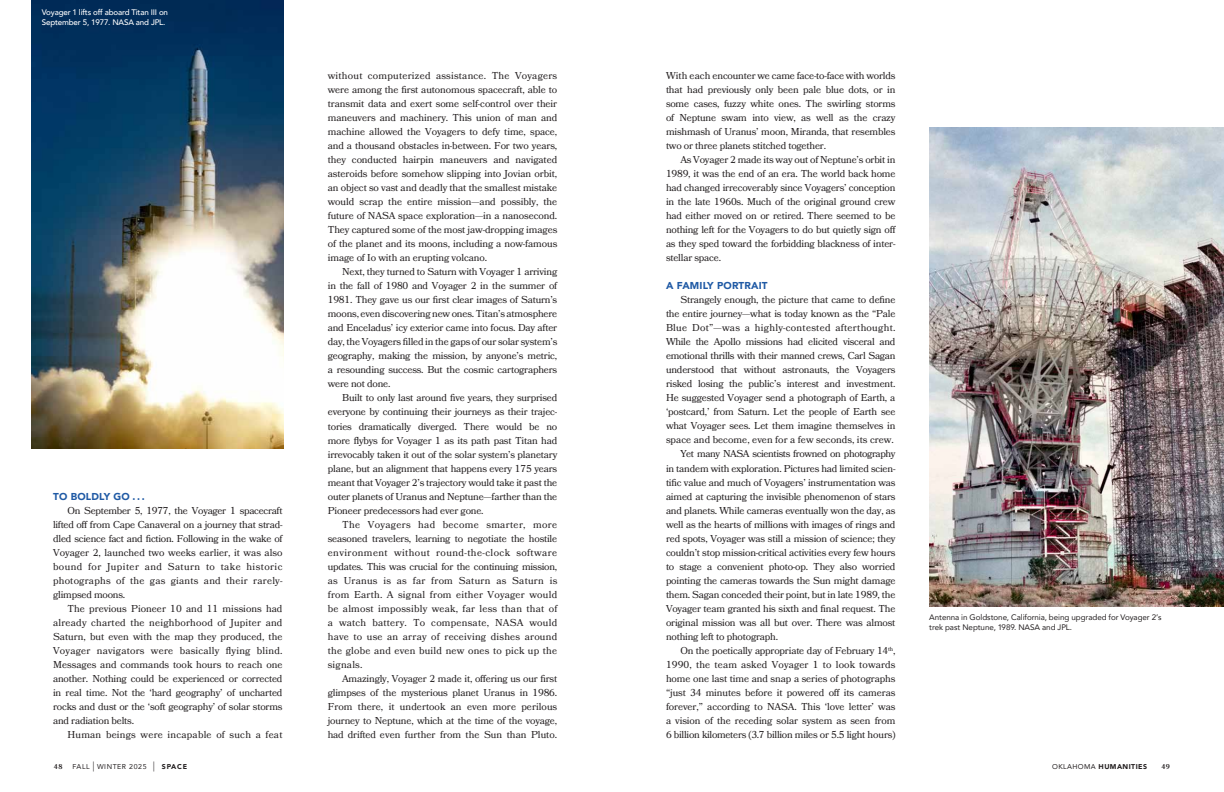
<style>
.page{position:relative;width:1224px;height:792px;background:#fff}
.page>*{position:absolute;margin:0;border:0;box-sizing:border-box;transform-origin:0 0}
.t1{font:10px/14px "Bookmania";letter-spacing:-.02em;color:#231f20;text-align:justify}
.t2{font:10px "Bookmania";letter-spacing:.025em;color:#231f20}
.t3{font:10px "Bookmania";color:#231f20}
.t4{font:10px "Bookmania";letter-spacing:-.04em;color:#231f20}
.t5{font:10px "Bookmania";letter-spacing:.01em;color:#231f20}
.t6{font:10px "Bookmania";letter-spacing:.02em;color:#231f20}
.t7{font:900 10px "Avenir";letter-spacing:.02em;color:#205aa5}
.t8{font:8px/10px "Avenir";letter-spacing:-.005em;color:#231f20}
.t9{font:500 8px/10px "Avenir";letter-spacing:-.02em;color:#fff}
.t10{font:7px "Avenir";letter-spacing:.08em;color:#231f20}
.t11{font:900 7px "Avenir";letter-spacing:.06em;color:#231f20}
.t12{font:600 7px "Bookmania";color:#231f20}
.t13{font:600 7px "Bookmania";color:#231f20}
.s1{font-weight:300;font-size:10px}
.s2{font-weight:900}
.s3{font-weight:400}
</style>
<div class="page">
<img style="left:32px;top:0;width:252px;height:448px">
<img style="left:929px;top:127px;width:295px;height:479px">
<p class="t9" style="left:42px;top:7px;width:128px">Voyager 1 lifts off aboard Titan III on<br>September 5, 1977. NASA and JPL.</p>
<p class="t7" style="left:53px;top:488px;width:93px">TO BOLDLY GO . . .</p>
<p class="t1" style="left:53px;top:504px;width:231px;text-indent:14px">On September 5, 1977, the Voyager 1 spacecraft lifted off from Cape Canaveral on a journey that strad&shy;dled science fact and fiction. Following in the wake of Voyager 2, launched two weeks earlier, it was also bound for Jupiter and Saturn to take historic photographs of the gas giants and their rarely&shy;glimpsed moons.</p>
<p class="t1" style="left:53px;top:602px;width:231px;text-indent:14px">The previous Pioneer 10 and 11 missions had already charted the neighborhood of Jupiter and Saturn, but even with the map they produced, the Voyager navigators were basically flying blind.<br>Messages and commands took hours to reach one another. Nothing could be experienced or corrected in real time. Not the ‘hard geography’ of uncharted rocks and dust or the ‘soft geography’ of solar storms and radiation belts.</p>
<p class="t6" style="left:67px;top:729px;width:217px">Human beings were incapable of such a feat</p>
<p class="t1" style="left:328px;top:69px;width:231px">without computerized assistance. The Voyagers were among the first autonomous spacecraft, able to transmit data and exert some self-control over their maneuvers and machinery. This union of man and machine allowed the Voyagers to defy time, space, and a thousand obstacles in-between. For two years, they conducted hairpin maneuvers and navigated asteroids before somehow slipping into Jovian orbit, an object so vast and deadly that the smallest mistake would scrap the entire mission—and possibly, the future of NASA space exploration—in a nanosecond.<br>They captured some of the most jaw-dropping images of the planet and its moons, including a now-famous image of Io with an erupting volcano.</p>
<p class="t1" style="left:328px;top:265px;width:231px;text-indent:14px">Next, they turned to Saturn with Voyager 1 arriving in the fall of 1980 and Voyager 2 in the summer of 1981. They gave us our first clear images of Saturn’s moons, even discovering new ones. Titan’s atmosphere and Enceladus’ icy exterior came into focus. Day after day, the Voyagers filled in the gaps of our solar system’s geography, making the mission, by anyone’s metric, a resounding success. But the cosmic cartographers were not done.</p>
<p class="t1" style="left:328px;top:391px;width:231px;text-indent:14px">Built to only last around five years, they surprised everyone by continuing their journeys as their trajec&shy;tories dramatically diverged. There would be no more flybys for Voyager 1 as its path past Titan had irrevocably taken it out of the solar system’s planetary plane, but an alignment that happens every 175 years meant that Voyager 2’s trajectory would take it past the outer planets of Uranus and Neptune—farther than the Pioneer predecessors had ever gone.</p>
<p class="t1" style="left:328px;top:517px;width:231px;text-indent:14px">The Voyagers had become smarter, more seasoned travelers, learning to negotiate the hostile environment without round-the-clock software updates. This was crucial for the continuing mission, as Uranus is as far from Saturn as Saturn is from Earth. A signal from either Voyager would be almost impossibly weak, far less than that of a watch battery. To compensate, NASA would have to use an array of receiving dishes around the globe and even build new ones to pick up the signals.</p>
<p class="t1" style="left:328px;top:671px;width:231px;text-indent:14px">Amazingly, Voyager 2 made it, offering us our first glimpses of the mysterious planet Uranus in 1986.<br>From there, it undertook an even more perilous journey to Neptune, which at the time of the voyage, had drifted even further from the Sun than Pluto.</p>
<p class="t1" style="left:666px;top:68px;width:231px">With each encounter we came face-to-face with worlds that had previously only been pale blue dots, or in some cases, fuzzy white ones. The swirling storms of Neptune swam into view, as well as the crazy mishmash of Uranus’ moon, Miranda, that resembles two or three planets stitched together.</p>
<p class="t1" style="left:666px;top:153px;width:232px;text-indent:14px">As Voyager 2 made its way out of Neptune’s orbit in 1989, it was the end of an era. The world back home had changed irrecoverably since Voyagers’ conception in the late 1960s. Much of the original ground crew had either moved on or retired. There seemed to be nothing left for the Voyagers to do but quietly sign off as they sped toward the forbidding blackness of inter&shy;stellar space.</p>
<p class="t7" style="left:666px;top:277px;width:103px">A FAMILY PORTRAIT</p>
<p class="t1" style="left:680px;top:293px;width:217px">Strangely enough, the picture that came to define</p>
<p class="t1" style="left:666px;top:307px;width:231px">the entire journey—what is today known as the “Pale</p>
<p class="t2" style="left:666px;top:322px;width:231px">Blue Dot”—was a highly-contested afterthought.</p>
<p class="t1" style="left:666px;top:335px;width:231px">While the Apollo missions had elicited visceral and</p>
<p class="t1" style="left:666px;top:349px;width:231px">emotional thrills with their manned crews, Carl Sagan</p>
<p class="t1" style="left:666px;top:363px;width:231px">understood that without astronauts, the Voyagers</p>
<p class="t1" style="left:666px;top:377px;width:231px">risked losing the public’s interest and investment.</p>
<p class="t1" style="left:666px;top:391px;width:231px">He suggested Voyager send a photograph of Earth, a</p>
<p class="t1" style="left:666px;top:405px;width:231px">‘postcard,’ from Saturn. Let the people of Earth see</p>
<p class="t1" style="left:666px;top:419px;width:231px">what Voyager sees. Let them imagine themselves in</p>
<p class="t3" style="left:666px;top:434px;width:229px">space and become, even for a few seconds, its crew.</p>
<p class="t4" style="left:680px;top:448px;width:217px">Yet many NASA scientists frowned on photography</p>
<p class="t1" style="left:666px;top:461px;width:231px">in tandem with exploration. Pictures had limited scien-</p>
<p class="t1" style="left:666px;top:475px;width:231px">tific value and much of Voyagers’ instrumentation was</p>
<p class="t1" style="left:666px;top:489px;width:231px">aimed at capturing the invisible phenomenon of stars</p>
<p class="t1" style="left:666px;top:503px;width:231px">and planets. While cameras eventually won the day, as</p>
<p class="t1" style="left:666px;top:517px;width:231px">well as the hearts of millions with images of rings and</p>
<p class="t1" style="left:666px;top:531px;width:231px">red spots, Voyager was still a mission of science; they</p>
<p class="t1" style="left:666px;top:545px;width:231px">couldn’t stop mission-critical activities every few hours</p>
<p class="t1" style="left:666px;top:559px;width:231px">to stage a convenient photo-op. They also worried</p>
<p class="t1" style="left:666px;top:573px;width:231px">pointing the cameras towards the Sun might damage</p>
<p class="t1" style="left:666px;top:587px;width:231px">them. Sagan conceded their point, but in late 1989, the</p>
<p class="t1" style="left:666px;top:601px;width:231px">Voyager team granted his sixth and final request. The</p>
<p class="t1" style="left:666px;top:615px;width:231px">original mission was all but over. There was almost</p>
<p class="t1" style="left:666px;top:629px;width:114px">nothing left to photograph.</p>
<p class="t1" style="left:680px;top:643px;width:217px">On the poetically appropriate day of February 14<sup>th</sup>,</p>
<p class="t5" style="left:666px;top:659px;width:231px">1990, the team asked Voyager 1 to look towards</p>
<p class="t1" style="left:666px;top:671px;width:231px">home one last time and snap a series of photographs</p>
<p class="t1" style="left:666px;top:685px;width:231px">“just 34 minutes before it powered off its cameras</p>
<p class="t1" style="left:666px;top:700px;width:231px">forever,” according to NASA. This ‘love letter’ was</p>
<p class="t1" style="left:666px;top:714px;width:231px">a vision of the receding solar system as seen from</p>
<p class="t1" style="left:666px;top:728px;width:231px">6 billion kilometers (3.7 billion miles or 5.5 light hours)</p>
<p class="t8" style="left:929px;top:612px;width:234px">Antenna in Goldstone, California, being upgraded for Voyager 2’s trek past Neptune, 1989. NASA and JPL.</p>
<p class="t12" style="left:54px;top:762px;width:10px">48</p>
<p class="t10" style="left:72px;top:761px;width:116px">FALL <span class="s1">|</span> WINTER 2025 <span class="s1">|</span> <span class="s2">SPACE</span></p>
<p class="t11" style="left:1052px;top:760px;width:96px"><span class="s3">OKLAHOMA</span> HUMANITIES</p>
<p class="t13" style="left:1161px;top:762px;width:10px">49</p>
</div>
